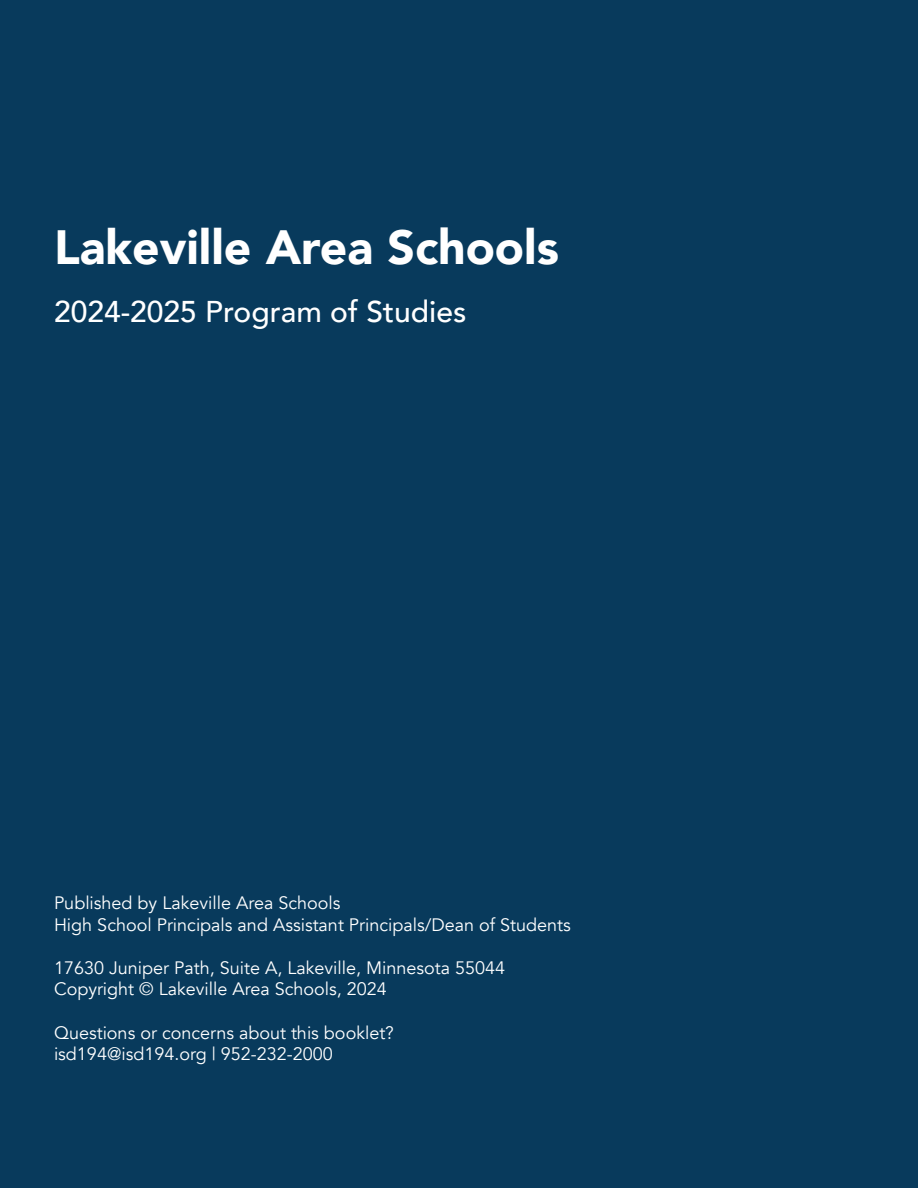
<style>
.page{position:relative;width:918px;height:1188px;background:#083a5c}
.page>*{position:absolute;margin:0;border:0;box-sizing:border-box;transform-origin:0 0}
.t1{font:900 48px "Avenir";color:#fff}
.t2{font:500 30px "Avenir";color:#fff}
.Paragraph{font:18px/21.6px "Avenir";color:#fff}
</style>
<div class="page">
<p class="t1" style="left:54px;top:206px;width:506px">Lakeville Area Schools</p>
<p class="t2" style="left:54px;top:285px;width:414px">2024-2025 Program of Studies</p>
<p class="Paragraph" style="left:54px;top:892px;width:518px">Published by Lakeville Area Schools<br>High School Principals and Assistant Principals/Dean of Students</p>
<p class="Paragraph" style="left:54px;top:957px;width:453px">17630 Juniper Path, Suite A, Lakeville, Minnesota 55044<br>Copyright © Lakeville Area Schools, 2024</p>
<p class="Paragraph" style="left:54px;top:1022px;width:342px">Questions or concerns about this booklet? isd194@isd194.org | 952-232-2000</p>
</div>
